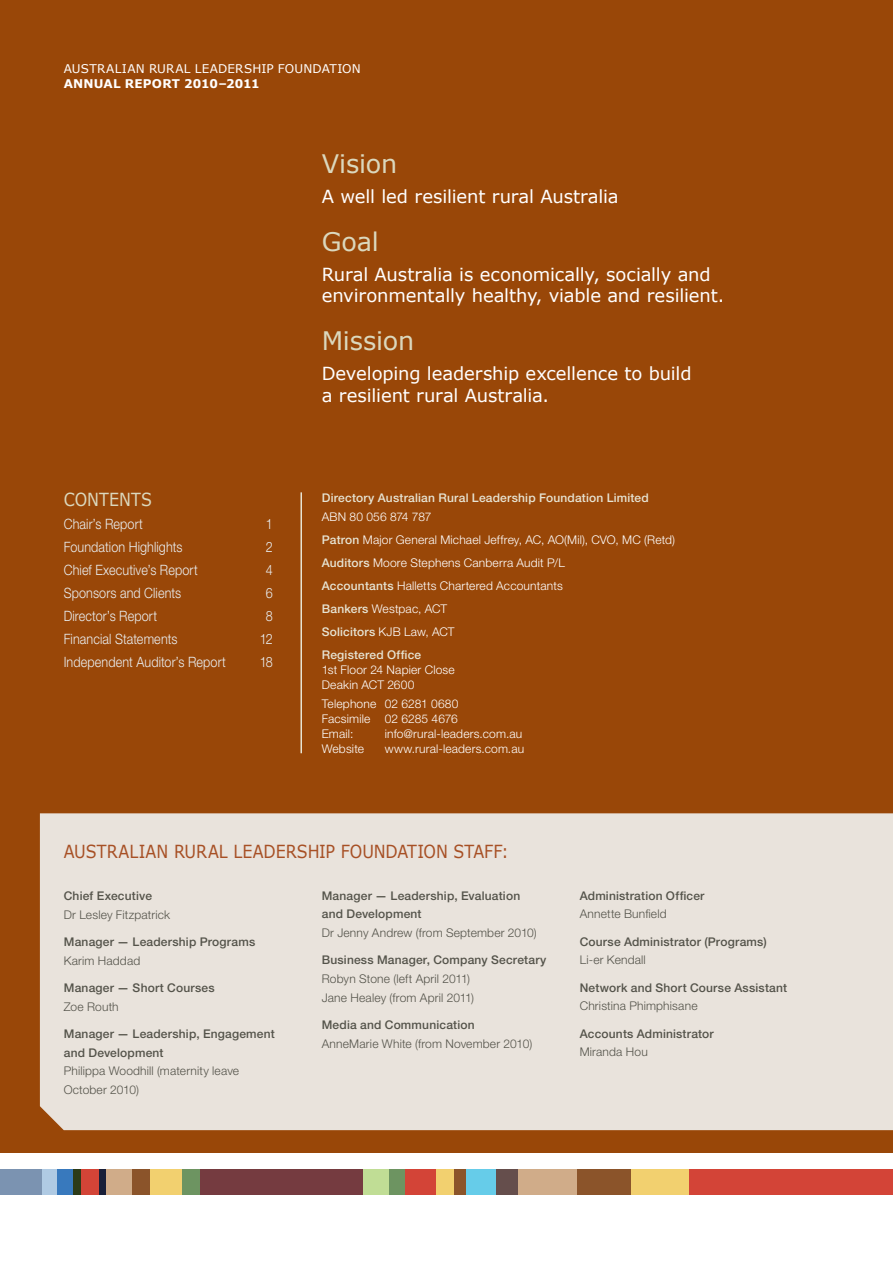
<style>
.page{position:relative;width:893px;height:1263px;background:#fff}
.page>*{position:absolute;margin:0;border:0;box-sizing:border-box;transform-origin:0 0}
.t1{font:25.5px "Verdana";letter-spacing:-.005em;color:#dbd8bd}
.t2{font:18px/21.6px "Verdana";letter-spacing:-.005em;color:#fff}
.t3{font:18px "Verdana";letter-spacing:-.005em;color:#a75025;scale:.88 1}
.t4{font:18px "Verdana";letter-spacing:.01em;color:#dbd8bd;scale:.88 1}
.t5{font:300 14.25px "Helvetica Neue LT";letter-spacing:.01em;color:#eaeff2;scale:.88 1}
.t6{font:300 12px/23px "Helvetica Neue LT";letter-spacing:.015em;color:#fff}
.t7{font:500 12px/18.8px "Helvetica Neue LT";letter-spacing:.015em;color:#54534a}
.t8{font:300 12px/18.8px "Helvetica Neue LT";letter-spacing:.015em;color:#54534a}
.t9{font:500 12px "Helvetica Neue LT";letter-spacing:.015em;color:#e7e4d3}
.t10{font:12px "Verdana";letter-spacing:.015em;color:#fff}
.t11{font:700 12px "Verdana";letter-spacing:-.02em;color:#fff}
.t12{font:700 12px "Verdana";letter-spacing:.01em;color:#fff}
.s1{font-weight:500;color:#e7e4d3}
</style>
<div class="page">
<div style="left:0;top:1169px;width:43px;height:26px;background:#7b93b1"></div>
<div style="left:43px;top:1169px;width:15px;height:26px;background:#afcae3"></div>
<div style="left:58px;top:1169px;width:15px;height:26px;background:#3879bd"></div>
<div style="left:73px;top:1169px;width:8px;height:26px;background:#2c3b18"></div>
<div style="left:81px;top:1169px;width:18px;height:26px;background:#d34437"></div>
<div style="left:99px;top:1169px;width:7px;height:26px;background:#191f38"></div>
<div style="left:106px;top:1169px;width:26px;height:26px;background:#d0ac89"></div>
<div style="left:132px;top:1169px;width:18px;height:26px;background:#8b542a"></div>
<div style="left:150px;top:1169px;width:32px;height:26px;background:#f2d06f"></div>
<div style="left:182px;top:1169px;width:18px;height:26px;background:#6d9461"></div>
<div style="left:200px;top:1169px;width:163px;height:26px;background:#753b40"></div>
<div style="left:689px;top:1169px;width:204px;height:26px;background:#d34437"></div>
<div style="left:518px;top:1169px;width:59px;height:26px;background:#d0ac89"></div>
<div style="left:577px;top:1169px;width:54px;height:26px;background:#8b542a"></div>
<div style="left:631px;top:1169px;width:58px;height:26px;background:#f2d06f"></div>
<div style="left:363px;top:1169px;width:26px;height:26px;background:#c0dd95"></div>
<div style="left:389px;top:1169px;width:16px;height:26px;background:#6d9461"></div>
<div style="left:405px;top:1169px;width:31px;height:26px;background:#d34437"></div>
<div style="left:436px;top:1169px;width:18px;height:26px;background:#f2d06f"></div>
<div style="left:454px;top:1169px;width:12px;height:26px;background:#8b542a"></div>
<div style="left:466px;top:1169px;width:30px;height:26px;background:#66cce9"></div>
<div style="left:496px;top:1169px;width:22px;height:26px;background:#654e4c"></div>
<div style="left:0;top:0;width:893px;height:1152px;background:#994708"></div>
<div style="left:40px;top:813px;width:853px;height:317px;background:#e9e3dc"></div>
<hr style="left:300px;top:492px;width:2px;height:261px;background:#e7e4d3">
<p class="t10" style="left:64px;top:61px;width:299px">AUSTRALIAN RURAL LEADERSHIP FOUNDATION</p>
<p class="t12" style="left:64px;top:76px;width:20px">ANNU</p>
<p class="t12" style="left:104px;top:76px;width:41px">AL REPO</p>
<p class="t11" style="left:162px;top:76px;width:99px">RT 2010–2011</p>
<h2 class="t4" style="left:64px;top:488px;width:102px">CONTENTS</h2>
<p class="t5" style="left:64px;top:515px;width:91px">Chair’s Report</p>
<p class="t5" style="left:266px;top:515px;width:9px">1</p>
<p class="t5" style="left:64px;top:538px;width:136px">Foundation Highlights</p>
<p class="t5" style="left:266px;top:538px;width:9px">2</p>
<p class="t5" style="left:64px;top:561px;width:154px">Chief Executive’s Report</p>
<p class="t5" style="left:266px;top:561px;width:9px">4</p>
<p class="t5" style="left:64px;top:584px;width:135px">Sponsors and Clients</p>
<p class="t5" style="left:266px;top:584px;width:9px">6</p>
<p class="t5" style="left:64px;top:607px;width:107px">Director’s Report</p>
<p class="t5" style="left:266px;top:607px;width:9px">8</p>
<p class="t5" style="left:64px;top:630px;width:131px">Financial Statements</p>
<p class="t5" style="left:260px;top:630px;width:16px">12</p>
<p class="t5" style="left:64px;top:653px;width:186px">Independent Auditor’s Report</p>
<p class="t5" style="left:260px;top:653px;width:17px">18</p>
<h1 class="t1" style="left:322px;top:147px;width:77px">Vision</h1>
<h2 class="t2" style="left:322px;top:185px;width:298px">A well led resilient rural Australia</h2>
<h1 class="t1" style="left:322px;top:225px;width:59px">Goal</h1>
<h2 class="t2" style="left:322px;top:263px;width:404px">Rural Australia is economically, socially and environmentally healthy, viable and resilient.</h2>
<h1 class="t1" style="left:322px;top:324px;width:94px">Mission</h1>
<h2 class="t2" style="left:322px;top:362px;width:371px">Developing leadership excellence to build a resilient rural Australia.</h2>
<p class="t9" style="left:322px;top:490px;width:329px">Directory Australian Rural Leadership Foundation Limited</p>
<p class="t6" style="left:322px;top:505px;width:355px">ABN 80 056 874 787<br><span class="s1">Patron</span> Major General Michael Jeffrey, AC, AO(Mil), CVO, MC (Retd)<br><span class="s1">Auditors</span> Moore Stephens Canberra Audit P/L<br><span class="s1">Accountants</span> Halletts Chartered Accountants<br><span class="s1">Bankers</span> Westpac, ACT<br><span class="s1">Solicitors</span> KJB Law, ACT<br><span class="s1">Registered Office</span></p>
<p class="t6" style="left:322px;top:662px;width:134px;line-height:15px">1st Floor 24 Napier Close<br>Deakin ACT 2600</p>
<p class="t6" style="left:322px;top:696px;width:138px;line-height:15px;text-align:justify">Telephone 02 6281 0680<br>Facsimile 02 6285 4676<br>Email:</p>
<p class="t6" style="left:385px;top:722px;width:139px">info@rural-leaders.com.au</p>
<p class="t6" style="left:322px;top:737px;width:44px">Website</p>
<p class="t6" style="left:385px;top:737px;width:141px">www.rural-leaders.com.au</p>
<h2 class="t3" style="left:64px;top:840px;width:507px">AUSTRALIAN RURAL LEADERSHIP FOUNDATION STAFF:</h2>
<p class="t7" style="left:64px;top:886px;width:90px">Chief Executive</p>
<p class="t8" style="left:64px;top:905px;width:108px">Dr Lesley Fitzpatrick</p>
<p class="t7" style="left:64px;top:932px;width:193px">Manager — Leadership Programs</p>
<p class="t8" style="left:64px;top:951px;width:78px">Karim Haddad</p>
<p class="t7" style="left:64px;top:978px;width:152px">Manager — Short Courses</p>
<p class="t8" style="left:64px;top:997px;width:56px">Zoe Routh</p>
<p class="t7" style="left:64px;top:1024px;width:213px">Manager — Leadership, Engagement and Development</p>
<p class="t8" style="left:64px;top:1061px;width:177px">Philippa Woodhill (maternity leave<br>October 2010)</p>
<p class="t7" style="left:322px;top:886px;width:200px">Manager — Leadership, Evaluation and Development</p>
<p class="t8" style="left:322px;top:923px;width:217px">Dr Jenny Andrew (from September 2010)</p>
<p class="t7" style="left:322px;top:951px;width:226px">Business Manager, Company Secretary</p>
<p class="t8" style="left:322px;top:969px;width:154px">Robyn Stone (left April 2011)<br>Jane Healey (from April 2011)</p>
<p class="t7" style="left:322px;top:1015px;width:154px">Media and Communication</p>
<p class="t8" style="left:322px;top:1034px;width:212px">AnneMarie White (from November 2010)</p>
<p class="t7" style="left:580px;top:886px;width:126px">Administration Officer</p>
<p class="t8" style="left:580px;top:904px;width:88px">Annette Bunfield</p>
<p class="t7" style="left:580px;top:932px;width:189px">Course Administrator (Programs)</p>
<p class="t8" style="left:580px;top:950px;width:68px">Li-er Kendall</p>
<p class="t7" style="left:580px;top:978px;width:209px">Network and Short Course Assistant</p>
<p class="t8" style="left:580px;top:996px;width:119px">Christina Phimphisane</p>
<p class="t7" style="left:580px;top:1024px;width:136px">Accounts Administrator</p>
<p class="t8" style="left:580px;top:1042px;width:70px">Miranda Hou</p>
</div>
